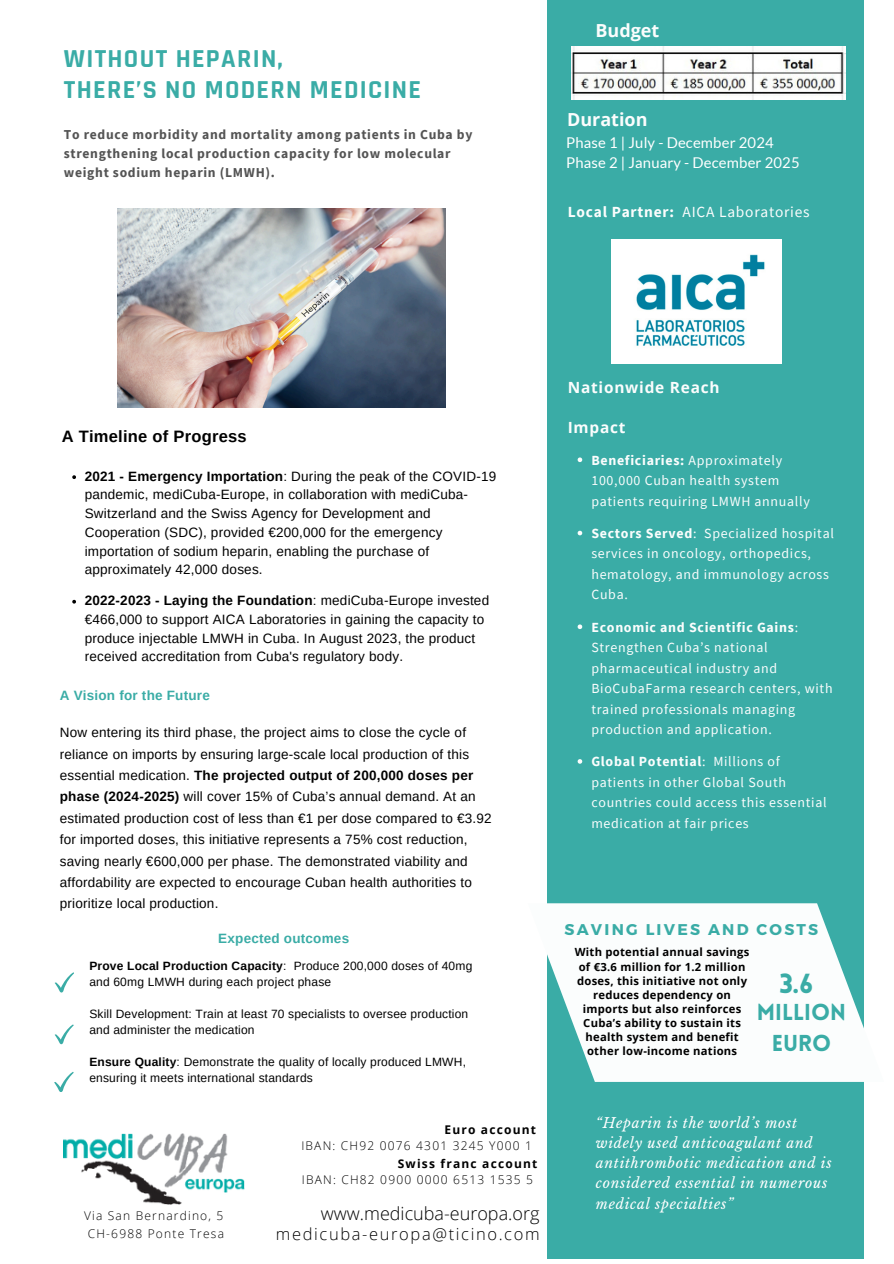
<style>
.page{position:relative;width:894px;height:1264px;background:#fff}
.page>*{position:absolute;margin:0;border:0;box-sizing:border-box;transform-origin:0 0}
.t1{font:900 27px "Lovelo";color:#3aaca6}
.t2{font:700 26.25px/31.5px "Rajdhani";letter-spacing:.05em;color:#3aaca6}
.t3{font:900 22.5px/30.3px "Lovelo";color:#3aaca6;text-align:center}
.t4{font:300 18px "Open Sans";color:#000}
.t5{font:700 18px "Open Sans";color:#fbfdfd}
.t6{font:300 16.5px "Open Sans";letter-spacing:.1em;color:#000}
.t7{font:700 16.5px "Arimo";letter-spacing:.015em;color:#000}
.t8{font:700 15.6px "Montserrat";letter-spacing:.14em;color:#3aaca6}
.t9{font:15.45px "Source Sans Pro";letter-spacing:.05em;color:#fbfdfd}
.t10{font:700 15.45px "Open Sans";letter-spacing:.05em;color:#fbfdfd}
.t11{font:14.85px "Lato";letter-spacing:.01em;color:#fff}
.t12{font:13.95px/20.4px "Source Sans Pro";letter-spacing:.05em;color:#fbfdfd}
.t13{font:italic 13.95px/20.2px "Libre Baskerville";letter-spacing:.05em;color:#fff}
.t14{font:700 13.95px "Source Sans Pro";letter-spacing:.05em;color:#fbfdfd}
.t15{font:700 13.65px/19.2px "Source Sans Pro";letter-spacing:.05em;color:#545454}
.t16{font:13.5px/18.8px "Arimo";letter-spacing:.015em;color:#000}
.t17{font:700 13.5px "Arimo";letter-spacing:.015em;color:#3aaca6}
.t18{font:12px/16px "Arimo";letter-spacing:.015em;color:#000}
.t19{font:300 12px "Open Sans";letter-spacing:.1em;color:#000}
.t20{font:700 12px "Open Sans";letter-spacing:.1em;color:#000}
.t21{font:700 11.25px/14.1px "Open Sans";letter-spacing:.02em;color:#000;text-align:center}
.s1{font-weight:700}
.s2{font-weight:400}
</style>
<div class="page">
<div style="left:547px;top:0;width:316px;height:1258px;background:#3aaca6"></div>
<img style="left:611px;top:239px;width:170px;height:124px">
<svg style="left:55px;top:972px;width:19px;height:20px"></svg>
<svg style="left:55px;top:1024px;width:19px;height:20px"></svg>
<svg style="left:54px;top:1072px;width:20px;height:19px"></svg>
<img style="left:64px;top:1133px;width:180px;height:70px">
<img style="left:118px;top:209px;width:327px;height:199px">
<svg style="left:547px;top:903px;width:317px;height:178px;background:#e6f4f3"></svg>
<img style="left:571px;top:47px;width:274px;height:53px">
<svg style="left:577px;top:457px;width:5px;height:5px"></svg>
<svg style="left:577px;top:530px;width:5px;height:5px"></svg>
<svg style="left:577px;top:624px;width:5px;height:5px"></svg>
<svg style="left:577px;top:759px;width:5px;height:4px"></svg>
<svg style="left:72px;top:475px;width:4px;height:4px"></svg>
<svg style="left:72px;top:600px;width:4px;height:3px"></svg>
<p class="t2" style="left:64px;top:43px;width:358px">WITHOUT HEPARIN,<br>THERE’S NO MODERN MEDICINE</p>
<p class="t15" style="left:64px;top:124px;width:410px">To reduce morbidity and mortality among patients in Cuba by strengthening local production capacity for low molecular weight sodium heparin (LMWH).</p>
<p class="t5" style="left:595px;top:18px;width:65px">Budget</p>
<h2 class="t5" style="left:567px;top:106px;width:82px">Duration</h2>
<h3 class="t11" style="left:566px;top:133px;width:209px">Phase 1 | July - December 2024</h3>
<p class="t11" style="left:566px;top:154px;width:235px">Phase 2 | January - December 2025</p>
<h4 class="t9" style="left:567px;top:202px;width:243px"><span class="s1">Local Partner:</span> AICA Laboratories</h4>
<p class="t7" style="left:62px;top:427px;width:186px">A Timeline of Progress</p>
<p class="t16" style="left:85px;top:466px;width:413px"><span class="s1">2021 - Emergency Importation</span>: During the peak of the COVID-19 pandemic, mediCuba-Europe, in collaboration with mediCuba-Switzerland and the Swiss Agency for Development and Cooperation (SDC), provided €200,000 for the emergency importation of sodium heparin, enabling the purchase of approximately 42,000 doses.</p>
<p class="t16" style="left:85px;top:591px;width:406px"><span class="s1">2022-2023 - Laying the Foundation</span>: mediCuba-Europe invested €466,000 to support AICA Laboratories in gaining the capacity to produce injectable LMWH in Cuba. In August 2023, the product received accreditation from Cuba's regulatory body.</p>
<h1 class="t17" style="left:60px;top:687px;width:151px">A Vision for the Future</h1>
<p class="t16" style="left:60px;top:722px;width:433px;line-height:21.3px">Now entering its third phase, the project aims to close the cycle of reliance on imports by ensuring large-scale local production of this essential medication. <span class="s1">The projected output of 200,000 doses per phase (2024-2025)</span> will cover 15% of Cuba’s annual demand. At an estimated production cost of less than €1 per dose compared to €3.92 for imported doses, this initiative represents a 75% cost reduction, saving nearly €600,000 per phase. The demonstrated viability and affordability are expected to encourage Cuban health authorities to prioritize local production.</p>
<p class="t17" style="left:218px;top:930px;width:132px">Expected outcomes</p>
<p class="t18" style="left:89px;top:958px;width:384px"><span class="s1">Prove Local Production Capacity</span>: Produce 200,000 doses of 40mg and 60mg LMWH during each project phase</p>
<p class="t18" style="left:89px;top:1006px;width:380px">Skill Development: Train at least 70 specialists to oversee production and administer the medication</p>
<h4 class="t18" style="left:89px;top:1054px;width:378px"><span class="s1">Ensure Quality</span>: Demonstrate the quality of locally produced LMWH, ensuring it meets international standards</h4>
<p class="t19" style="left:84px;top:1207px;width:141px">Via San Bernardino, 5</p>
<p class="t19" style="left:88px;top:1225px;width:138px">CH-6988 Ponte Tresa</p>
<p class="t20" style="left:444px;top:1120px;width:93px">Euro account</p>
<p class="t19" style="left:301px;top:1136px;width:232px">IBAN: CH92 0076 4301 3245 Y000 1</p>
<h6 class="t20" style="left:397px;top:1155px;width:141px">Swiss franc account</h6>
<p class="t19" style="left:302px;top:1171px;width:233px">IBAN: CH82 0900 0000 6513 1535 5</p>
<p class="t4" style="left:321px;top:1200px;width:220px">www.medicuba-europa.org</p>
<p class="t6" style="left:276px;top:1222px;width:265px">medicuba-europa@ticino.com</p>
<p class="t10" style="left:567px;top:376px;width:153px">Nationwide Reach</p>
<h4 class="t10" style="left:567px;top:416px;width:59px">Impact</h4>
<p class="t14" style="left:591px;top:451px;width:192px">Beneficiaries: <span class="s2">Approximately</span></p>
<p class="t12" style="left:591px;top:470px;width:220px">100,000 Cuban health system patients requiring LMWH annually</p>
<p class="t12" style="left:591px;top:523px;width:244px"><span class="s1">Sectors Served</span>: Specialized hospital</p>
<p class="t12" style="left:591px;top:543px;width:239px">services in oncology, orthopedics, hematology, and immunology across<br>Cuba.</p>
<p class="t14" style="left:591px;top:618px;width:208px">Economic and Scientific Gains<span class="s2">:</span></p>
<p class="t12" style="left:591px;top:637px;width:242px">Strengthen Cuba’s national pharmaceutical industry and<br>BioCubaFarma research centers, with trained professionals managing production and application.</p>
<p class="t14" style="left:591px;top:752px;width:190px">Global Potential<span class="s2">: Millions of</span></p>
<p class="t12" style="left:591px;top:771px;width:237px">patients in other Global South countries could access this essential medication at fair prices</p>
<p class="t8" style="left:564px;top:919px;width:255px">SAVING LIVES AND COSTS</p>
<p class="t21" style="left:574px;top:945px;width:176px">With potential annual savings of €3.6 million for 1.2 million doses, this initiative not only reduces dependency on imports but also reinforces<br>Cuba’s ability to sustain its health system and benefit other low-income nations</p>
<p class="t1" style="left:779px;top:972px;width:35px">3.6</p>
<p class="t3" style="left:756px;top:999px;width:91px">MILLION<br>EURO</p>
<p class="t13" style="left:595px;top:1112px;width:237px">“Heparin is the world’s most widely used anticoagulant and antithrombotic medication and is considered essential in numerous medical specialties”</p>
</div>
